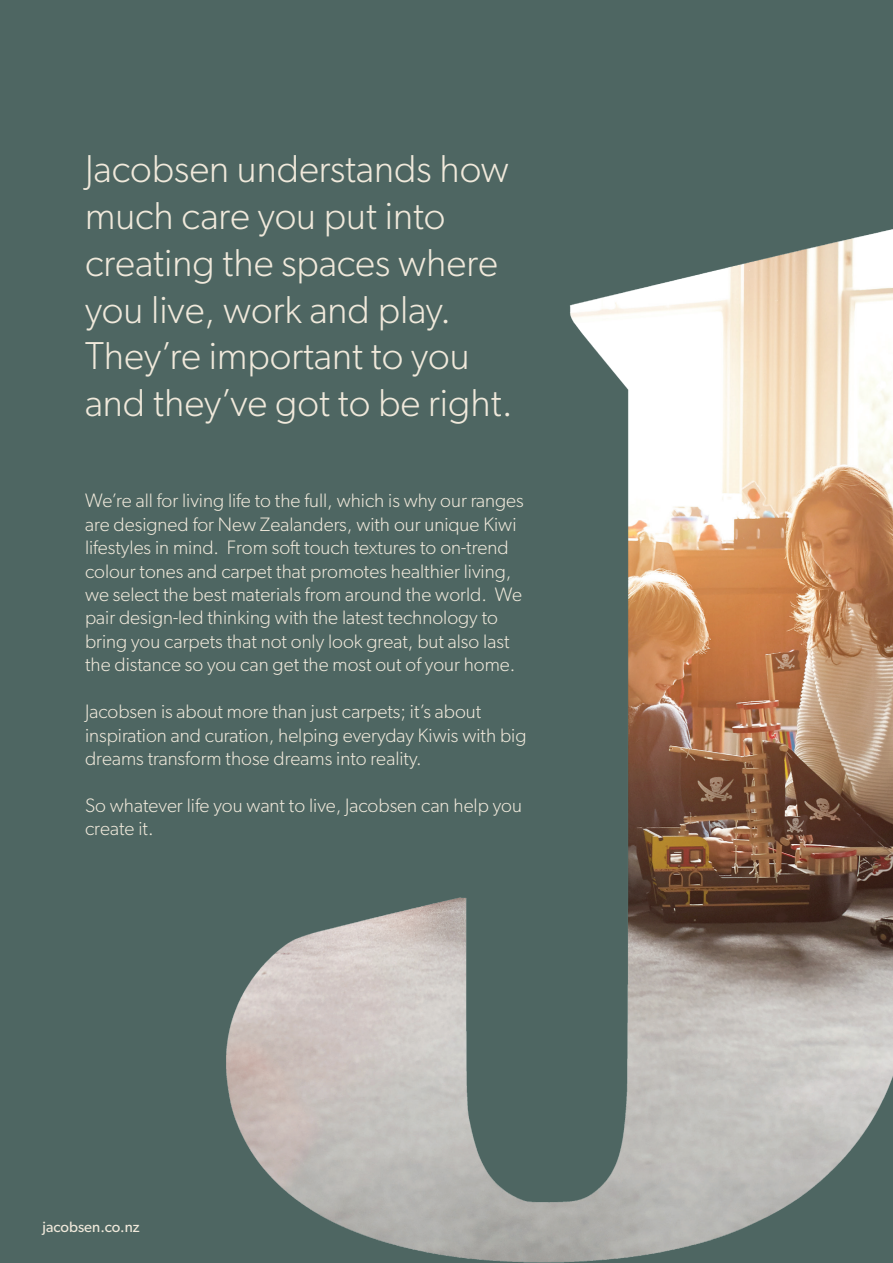
<style>
.page{position:relative;width:893px;height:1263px;background:#4e6662}
.page>*{position:absolute;margin:0;border:0;box-sizing:border-box;transform-origin:0 0}
.t1{font:300 39px/46.8px "Gibson";color:#f0e9db}
.t2{font:300 19.5px/23.4px "Gibson";color:#f0e9db}
.t3{font:15px "Gibson";color:#f0e9db}
</style>
<div class="page">
<img style="left:226px;top:229px;width:667px;height:1033px">
<p class="t1" style="left:85px;top:145px;width:429px">Jacobsen understands how much care you put into creating the spaces where you live, work and play.<br>They’re important to you and they’ve got to be right.</p>
<p class="t2" style="left:85px;top:489px;width:440px">We’re all for living life to the full, which is why our ranges are designed for New Zealanders, with our unique Kiwi lifestyles in mind. From soft touch textures to on-trend colour tones and carpet that promotes healthier living, we select the best materials from around the world. We pair design-led thinking with the latest technology to bring you carpets that not only look great, but also last the distance so you can get the most out of your home.</p>
<p class="t2" style="left:85px;top:699px;width:443px">Jacobsen is about more than just carpets; it’s about inspiration and curation, helping everyday Kiwis with big dreams transform those dreams into reality.</p>
<p class="t2" style="left:85px;top:793px;width:438px">So whatever life you want to live, Jacobsen can help you create it.</p>
<p class="t3" style="left:43px;top:1218px;width:99px">jacobsen.co.nz</p>
</div>
